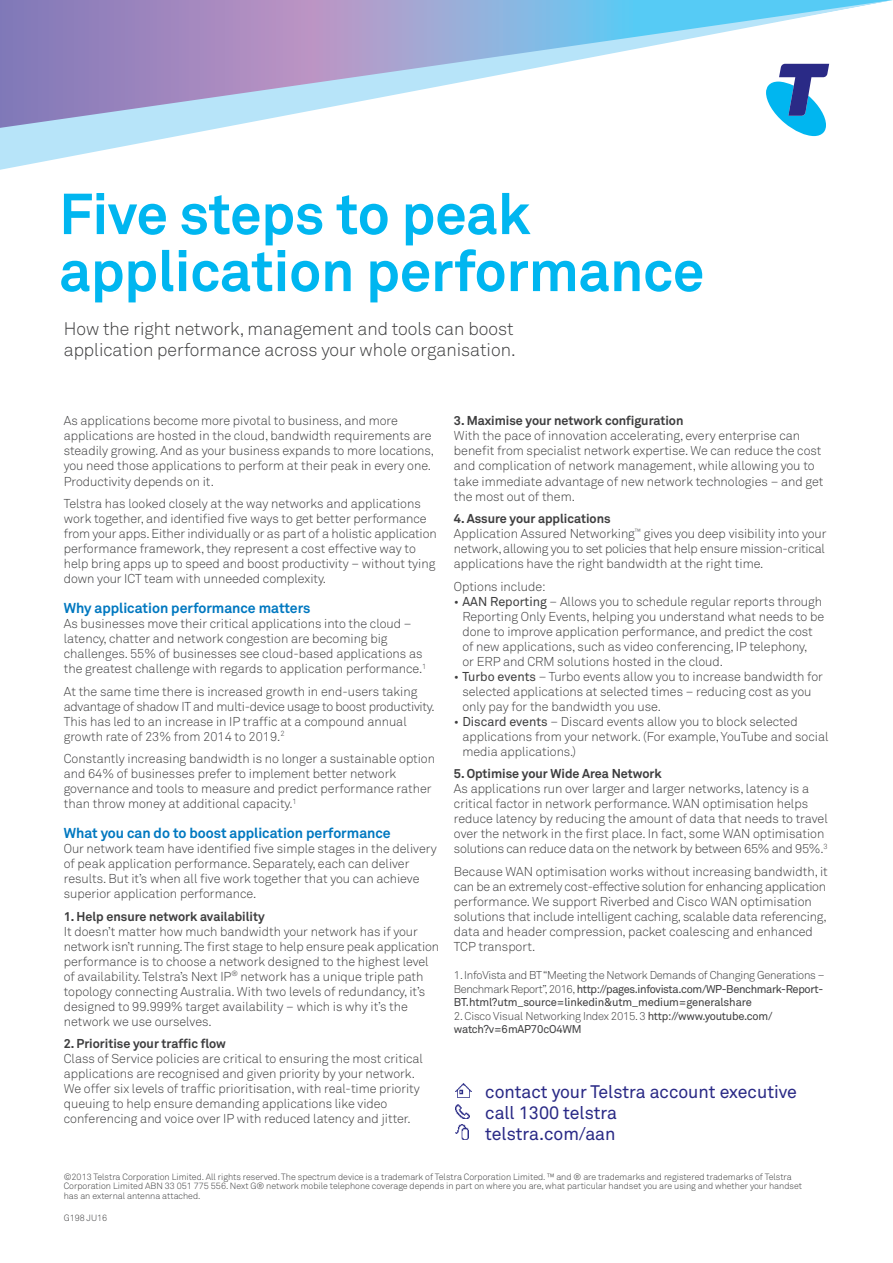
<style>
.page{position:relative;width:893px;height:1263px;background:#fff}
.page>*{position:absolute;margin:0;border:0;box-sizing:border-box;transform-origin:0 0}
.Heads__38pt{font:700 57px/57px "Telstra Akkurat";color:#00b6f0}
.Intro__Pullout_12pt{font:300 18px/21px "Telstra Akkurat";color:#3e3e3f}
.Cover__CTA{font:18px "Telstra Akkurat";color:#2a2a86}
.Subhead__Bold_9_5pt{font:700 14.25px "Telstra Akkurat";color:#0078c0}
.Body__Text__1_2sp{font:300 12.75px/15px "Telstra Akkurat";color:#3e3e3f}
.Body__Text__1sp{font:300 12.75px/15px "Telstra Akkurat";color:#3e3e3f}
.Subhead__Bold_8_5pt{font:700 12.75px "Telstra Akkurat";color:#3e3e3f}
.Body__Text{font:300 12.75px "Telstra Akkurat";color:#3e3e3f}
.T_C__Body{font:11.25px/13.5px "Telstra Akkurat";letter-spacing:-.02em;color:#3e3e3f}
.Caption__Text_6pt{font:300 9px/9.8px "Telstra Akkurat";color:#3e3e3f}
.T_C__Legal{font:300 9px "Telstra Akkurat";color:#3e3e3f}
.s1{font-weight:400}
.s2{font-weight:300}
</style>
<div class="page">
<svg style="left:0;top:0;width:893px;height:170px"></svg>
<svg style="left:766px;top:64px;width:63px;height:72px"></svg>
<img style="left:455px;top:1084px;width:17px;height:13px">
<img style="left:455px;top:1105px;width:14px;height:13px">
<img style="left:455px;top:1125px;width:14px;height:14px">
<p class="Heads__38pt" style="left:59px;top:185px;width:646px">Five steps to peak application performance</p>
<p class="Intro__Pullout_12pt" style="left:64px;top:318px;width:453px">How the right network, management and tools can boost application performance across your whole organisation.</p>
<p class="Body__Text__1_2sp" style="left:64px;top:413px;width:372px">As applications become more pivotal to business, and more applications are hosted in the cloud, bandwidth requirements are steadily growing. And as your business expands to more locations, you need those applications to perform at their peak in every one.<br>Productivity depends on it.</p>
<p class="Body__Text__1sp" style="left:64px;top:496px;width:374px">Telstra has looked closely at the way networks and applications work together, and identified five ways to get better performance from your apps. Either individually or as part of a holistic application performance framework, they represent a cost effective way to help bring apps up to speed and boost productivity – without tying down your ICT team with unneeded complexity.</p>
<p class="Subhead__Bold_9_5pt" style="left:64px;top:599px;width:248px">Why application performance matters</p>
<p class="Body__Text__1_2sp" style="left:64px;top:616px;width:364px">As businesses move their critical applications into the cloud – latency, chatter and network congestion are becoming big challenges. 55% of businesses see cloud-based applications as the greatest challenge with regards to application performance.<sup>1</sup></p>
<p class="Body__Text__1_2sp" style="left:64px;top:683px;width:372px">At the same time there is increased growth in end-users taking advantage of shadow IT and multi-device usage to boost productivity.<br>This has led to an increase in IP traffic at a compound annual growth rate of 23% from 2014 to 2019.<sup>2</sup></p>
<p class="Body__Text__1sp" style="left:64px;top:751px;width:373px">Constantly increasing bandwidth is no longer a sustainable option and 64% of businesses prefer to implement better network governance and tools to measure and predict performance rather than throw money at additional capacity.<sup>1</sup></p>
<p class="Subhead__Bold_9_5pt" style="left:64px;top:824px;width:328px">What you can do to boost application performance</p>
<p class="Body__Text__1_2sp" style="left:64px;top:841px;width:374px">Our network team have identified five simple stages in the delivery of peak application performance. Separately, each can deliver results. But it’s when all five work together that you can achieve superior application performance.</p>
<p class="Subhead__Bold_8_5pt" style="left:64px;top:908px;width:202px">1. Help ensure network availability</p>
<p class="Body__Text__1_2sp" style="left:64px;top:923px;width:377px">It doesn’t matter how much bandwidth your network has if your network isn’t running. The first stage to help ensure peak application performance is to choose a network designed to the highest level of availability. Telstra’s Next IP<sup>®</sup> network has a unique triple path topology connecting Australia. With two levels of redundancy, it’s designed to 99.999% target availability – which is why it’s the network we use ourselves.</p>
<p class="Subhead__Bold_8_5pt" style="left:64px;top:1036px;width:164px">2. Prioritise your traffic flow</p>
<p class="Body__Text__1_2sp" style="left:64px;top:1051px;width:361px">Class of Service policies are critical to ensuring the most critical applications are recognised and given priority by your network.<br>We offer six levels of traffic prioritisation, with real-time priority queuing to help ensure demanding applications like video conferencing and voice over IP with reduced latency and jitter.</p>
<p class="Subhead__Bold_8_5pt" style="left:454px;top:413px;width:231px">3. Maximise your network configuration</p>
<p class="Body__Text__1_2sp" style="left:454px;top:428px;width:371px">With the pace of innovation accelerating, every enterprise can benefit from specialist network expertise. We can reduce the cost and complication of network management, while allowing you to take immediate advantage of new network technologies – and get the most out of them.</p>
<p class="Subhead__Bold_8_5pt" style="left:454px;top:511px;width:158px">4. Assure your applications</p>
<p class="Body__Text__1_2sp" style="left:454px;top:526px;width:374px">Application Assured Networking<sup>™</sup> gives you deep visibility into your network, allowing you to set policies that help ensure mission-critical applications have the right bandwidth at the right time.</p>
<p class="Body__Text" style="left:454px;top:578px;width:93px">Options include:</p>
<p class="Body__Text__1_2sp" style="left:462px;top:593px;width:363px;text-indent:-9px">• <span class="s1">AAN Reporting</span> – Allows you to schedule regular reports through Reporting Only Events, helping you understand what needs to be done to improve application performance, and predict the cost of new applications, such as video conferencing, IP telephony,<br>or ERP and CRM solutions hosted in the cloud.</p>
<p class="Body__Text__1_2sp" style="left:462px;top:668px;width:362px;text-indent:-9px">• <span class="s1">Turbo events</span> – Turbo events allow you to increase bandwidth for selected applications at selected times – reducing cost as you only pay for the bandwidth you use.</p>
<p class="Body__Text__1_2sp" style="left:462px;top:713px;width:367px;text-indent:-9px">• <span class="s1">Discard events</span> – Discard events allow you to block selected applications from your network. (For example, YouTube and social media applications.)</p>
<p class="Subhead__Bold_8_5pt" style="left:454px;top:766px;width:209px">5. Optimise your Wide Area Network</p>
<p class="Body__Text__1_2sp" style="left:454px;top:781px;width:375px">As applications run over larger and larger networks, latency is a critical factor in network performance. WAN optimisation helps reduce latency by reducing the amount of data that needs to travel over the network in the first place. In fact, some WAN optimisation solutions can reduce data on the network by between 65% and 95%.<sup>3</sup></p>
<p class="Body__Text__1sp" style="left:454px;top:863px;width:375px">Because WAN optimisation works without increasing bandwidth, it can be an extremely cost-effective solution for enhancing application performance. We support Riverbed and Cisco WAN optimisation solutions that include intelligent caching, scalable data referencing, data and header compression, packet coalescing and enhanced TCP transport.</p>
<p class="T_C__Body" style="left:454px;top:968px;width:372px"><span class="s2">1. InfoVista and BT “Meeting the Network Demands of Changing Generations –<br>Benchmark Report”, 2016,</span> http://pages.infovista.com/WP-Benchmark-Report-<br>BT.html?utm_source=linkedin&amp;utm_medium=generalshare</p>
<p class="T_C__Body" style="left:454px;top:1009px;width:320px"><span class="s2">2. Cisco Visual Networking Index 2015. 3</span> http://www.youtube.com/ watch?v=6mAP70cO4WM</p>
<p class="Cover__CTA" style="left:485px;top:1081px;width:313px">contact your Telstra account executive</p>
<p class="Cover__CTA" style="left:485px;top:1102px;width:133px">call 1300 telstra</p>
<p class="Cover__CTA" style="left:485px;top:1123px;width:132px">telstra.com/aan</p>
<p class="Caption__Text_6pt" style="left:64px;top:1172px;width:740px">©2013 Telstra Corporation Limited. All rights reserved. The spectrum device is a trademark of Telstra Corporation Limited. ™ and ® are trademarks and registered trademarks of Telstra<br>Corporation Limited ABN 33 051 775 556. Next G® network mobile telephone coverage depends in part on where you are, what particular handset you are using and whether your handset has an external antenna attached.</p>
<p class="T_C__Legal" style="left:64px;top:1212px;width:45px">G198 JU16</p>
</div>
